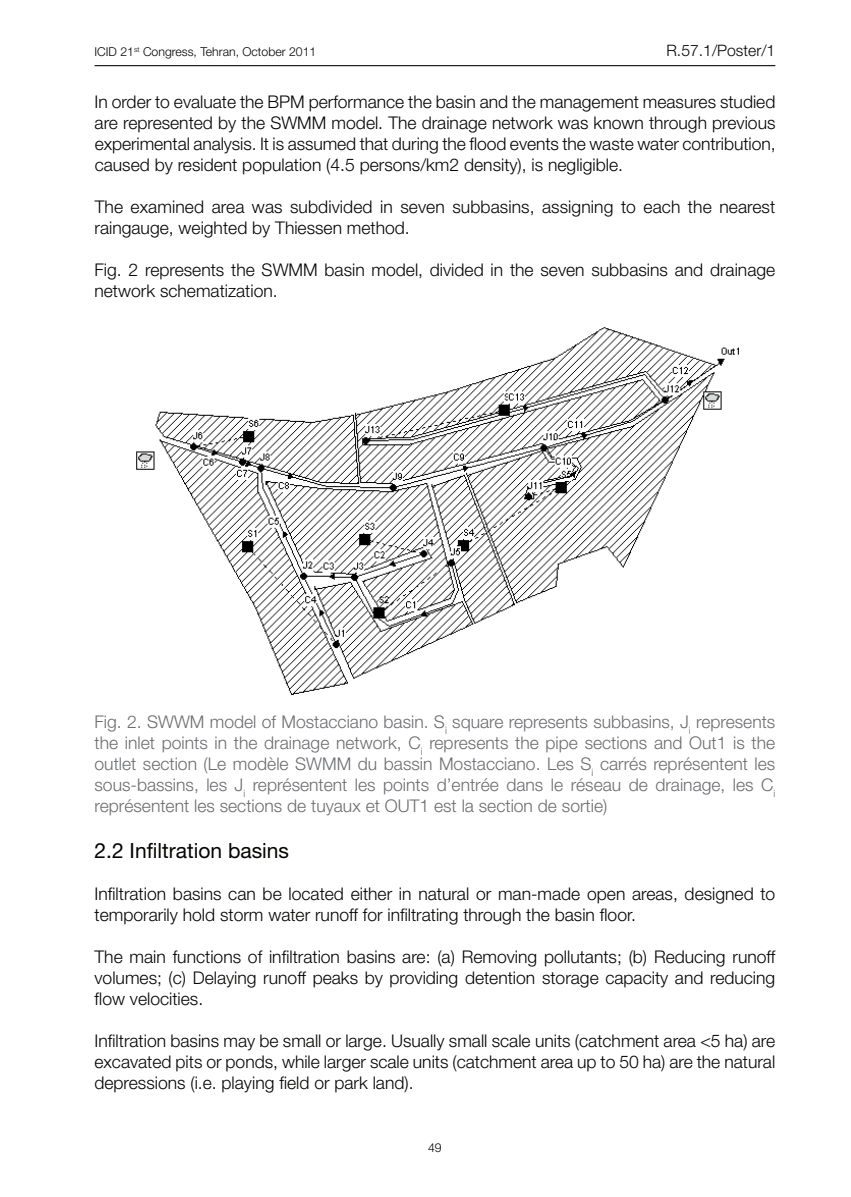
<style>
.page{position:relative;width:851px;height:1197px;background:#fff}
.page>*{position:absolute;margin:0;border:0;box-sizing:border-box;transform-origin:0 0}
.t1{font:21px "Helvetica Neue";color:#040503}
.t2{font:300 17.5px/21px "Helvetica Neue";color:#040503;text-align:justify}
.t3{font:300 17.5px/21px "Helvetica Neue";color:#6c6d70;text-align:justify}
.t4{font:300 15.75px "Helvetica Neue";color:#040503}
.t5{font:300 12.25px "Helvetica Neue";color:#040503}
</style>
<div class="page">
<hr style="left:94px;top:65px;width:681px;height:1px;background:#231f20">
<img style="left:136px;top:327px;width:603px;height:368px">
<p class="t5" style="left:95px;top:45px;width:223px">ICID 21<sup>st</sup> Congress, Tehran, October 2011</p>
<p class="t4" style="left:666px;top:41px;width:110px">R.57.1/Poster/1</p>
<p class="t2" style="left:94px;top:91px;width:682px">In order to evaluate the BPM performance the basin and the management measures studied are represented by the SWMM model. The drainage network was known through previous experimental analysis. It is assumed that during the flood events the waste water contribution, caused by resident population (4.5 persons/km2 density), is negligible.</p>
<p class="t2" style="left:95px;top:196px;width:682px">The examined area was subdivided in seven subbasins, assigning to each the nearest raingauge, weighted by Thiessen method.</p>
<p class="t2" style="left:94px;top:259px;width:682px">Fig. 2 represents the SWMM basin model, divided in the seven subbasins and drainage network schematization.</p>
<p class="t3" style="left:94px;top:711px;width:682px">Fig. 2. SWWM model of Mostacciano basin. S<sub>i</sub> square represents subbasins, J<sub>i</sub> represents the inlet points in the drainage network, C<sub>i</sub> represents the pipe sections and Out1 is the outlet section (Le modèle SWMM du bassin Mostacciano. Les S<sub>i</sub> carrés représentent les sous-bassins, les J<sub>i</sub> représentent les points d’entrée dans le réseau de drainage, les C<sub>i </sub>représentent les sections de tuyaux et OUT1 est la section de sortie)</p>
<p class="t1" style="left:94px;top:838px;width:196px">2.2 Infiltration basins</p>
<p class="t2" style="left:94px;top:883px;width:682px">Infiltration basins can be located either in natural or man-made open areas, designed to temporarily hold storm water runoff for infiltrating through the basin floor.</p>
<p class="t2" style="left:94px;top:946px;width:682px">The main functions of infiltration basins are: (a) Removing pollutants; (b) Reducing runoff volumes; (c) Delaying runoff peaks by providing detention storage capacity and reducing flow velocities.</p>
<p class="t2" style="left:94px;top:1030px;width:682px">Infiltration basins may be small or large. Usually small scale units (catchment area &lt;5 ha) are excavated pits or ponds, while larger scale units (catchment area up to 50 ha) are the natural depressions (i.e. playing field or park land).</p>
<p class="t5" style="left:428px;top:1141px;width:15px">49</p>
</div>
